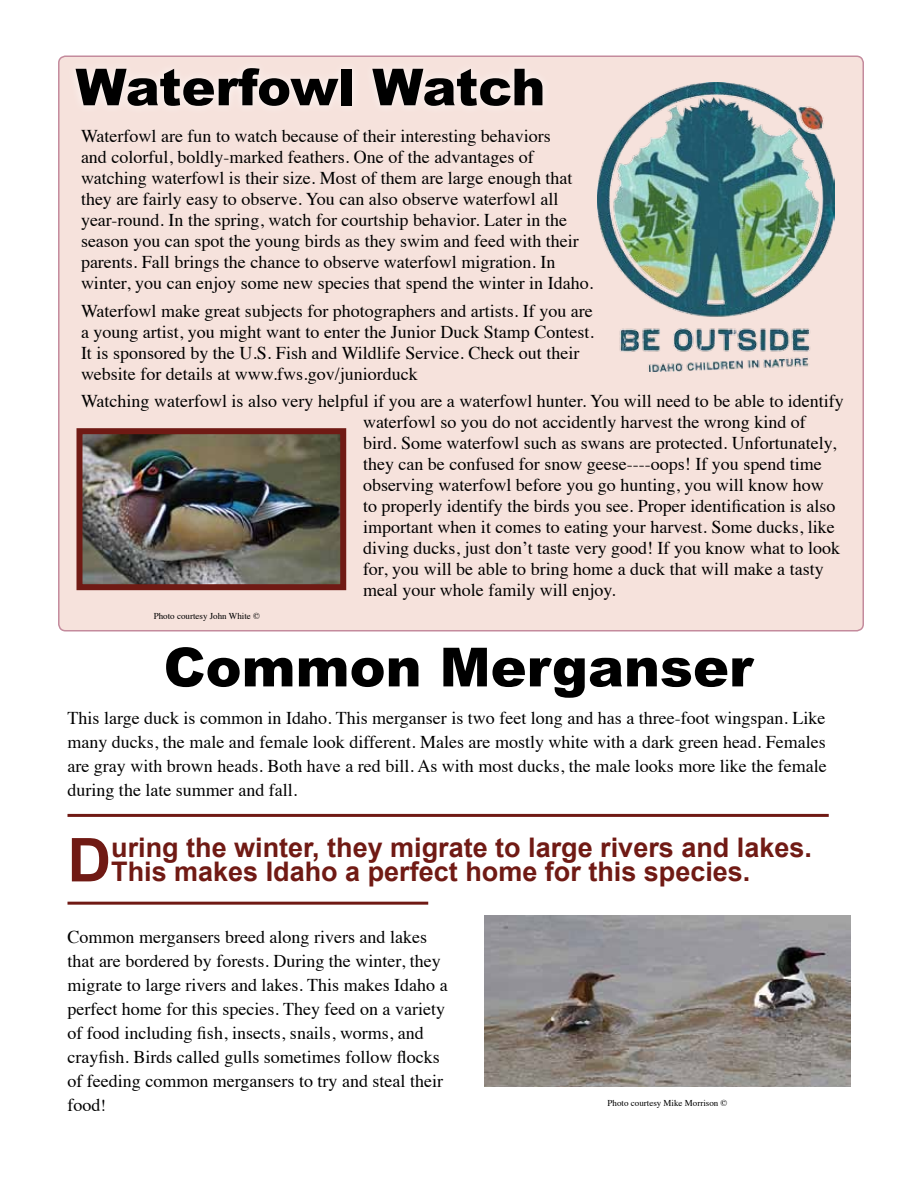
<style>
.page{position:relative;width:918px;height:1188px;background:#fff}
.page>*{position:absolute;margin:0;border:0;box-sizing:border-box;transform-origin:0 0}
.t1{font:700 60.6px "Arial";color:#701a14}
.t2{font:900 54px "Arial";color:#000}
.t3{font:900 51px "Arial";letter-spacing:-.015em;color:#000}
.t4{font:700 27px/24px "Arial";color:#701a14}
.t5{font:18px/21px "Times";color:#000}
.t6{font:9px "Times";color:#000}
.s1{font-size:16.5px}
</style>
<div class="page">
<div style="left:59px;top:56px;width:804px;height:575px;background:#f6e2dc;border-radius:7px"></div>
<img style="left:597px;top:82px;width:237px;height:290px">
<img style="left:83px;top:435px;width:256px;height:148px">
<div style="left:76px;top:428px;width:270px;height:162px;border:6px solid #701a14"></div>
<div style="left:65px;top:59px;width:485px;height:56px;background:#f8e8e4"></div>
<hr style="left:68px;top:814px;width:761px;height:3px;background:#701a14">
<hr style="left:68px;top:902px;width:360px;height:3px;background:#701a14">
<img style="left:485px;top:915px;width:365px;height:171px">
<h3 class="t3" style="left:76px;top:50px;width:471px">Waterfowl Watch</h3>
<p class="t5" style="left:81px;top:124px;width:514px">Waterfowl are fun to watch because of their interesting behaviors<br>and colorful, boldly-marked feathers. One of the advantages of watching waterfowl is their size. Most of them are large enough that they are fairly easy to observe. You can also observe waterfowl all year-round. In the spring, watch for courtship behavior. Later in the season you can spot the young birds as they swim and feed with their parents. Fall brings the chance to observe waterfowl migration. In winter, you can enjoy some new species that spend the winter in Idaho.</p>
<p class="t5" style="left:81px;top:299px;width:514px">Waterfowl make great subjects for photographers and artists. If you are a young artist, you might want to enter the Junior Duck Stamp Contest.<br>It is sponsored by the U.S. Fish and Wildlife Service. Check out their website for details at www.fws.gov/juniorduck</p>
<p class="t5" style="left:363px;top:389px;width:482px;text-indent:-282px">Watching waterfowl is also very helpful if you are a waterfowl hunter. You will need to be able to identify waterfowl so you do not accidently harvest the wrong kind of bird. Some waterfowl such as swans are protected. Unfortunately, they can be confused for snow geese----oops! If you spend time observing waterfowl before you go hunting, you will know how<br>to properly identify the birds you see. Proper identification is also important when it comes to eating your harvest. Some ducks, like diving ducks, just don’t taste very good! If you know what to look for, you will be able to bring home a duck that will make a tasty meal your whole family will enjoy.</p>
<p class="t6" style="left:154px;top:608px;width:108px">Photo courtesy John White ©</p>
<h2 class="t2" style="left:164px;top:628px;width:591px">Common Merganser</h2>
<p class="t5" style="left:68px;top:704px;width:761px;line-height:24px;text-align:justify">This large duck is common in Idaho. This merganser is two feet long and has a three-foot wingspan. Like many ducks, the male and female look different. Males are mostly white with a dark green head. Females are gray with brown heads. Both have a red bill. As with most ducks, the male looks more like the female during the late summer and fall.</p>
<h1 class="t1" style="left:68px;top:820px;width:45px">D</h1>
<h3 class="t4" style="left:111px;top:837px;width:702px">uring the winter, they migrate to large rivers and lakes.<br>This makes Idaho a perfect home for this species.</h3>
<p class="t5" style="left:68px;top:923px;width:382px;line-height:24px">Common mergansers breed along rivers and lakes that are bordered by forests. During the winter, they migrate to large rivers and lakes. This makes Idaho a perfect home for this species. They feed on a variety of food including fish, insects, snails, worms, and crayfish. Birds called gulls sometimes follow flocks of feeding common mergansers to try and steal their food<span class="s1">!</span></p>
<p class="t6" style="left:608px;top:1094px;width:121px">Photo courtesy Mike Morrison ©</p>
</div>
